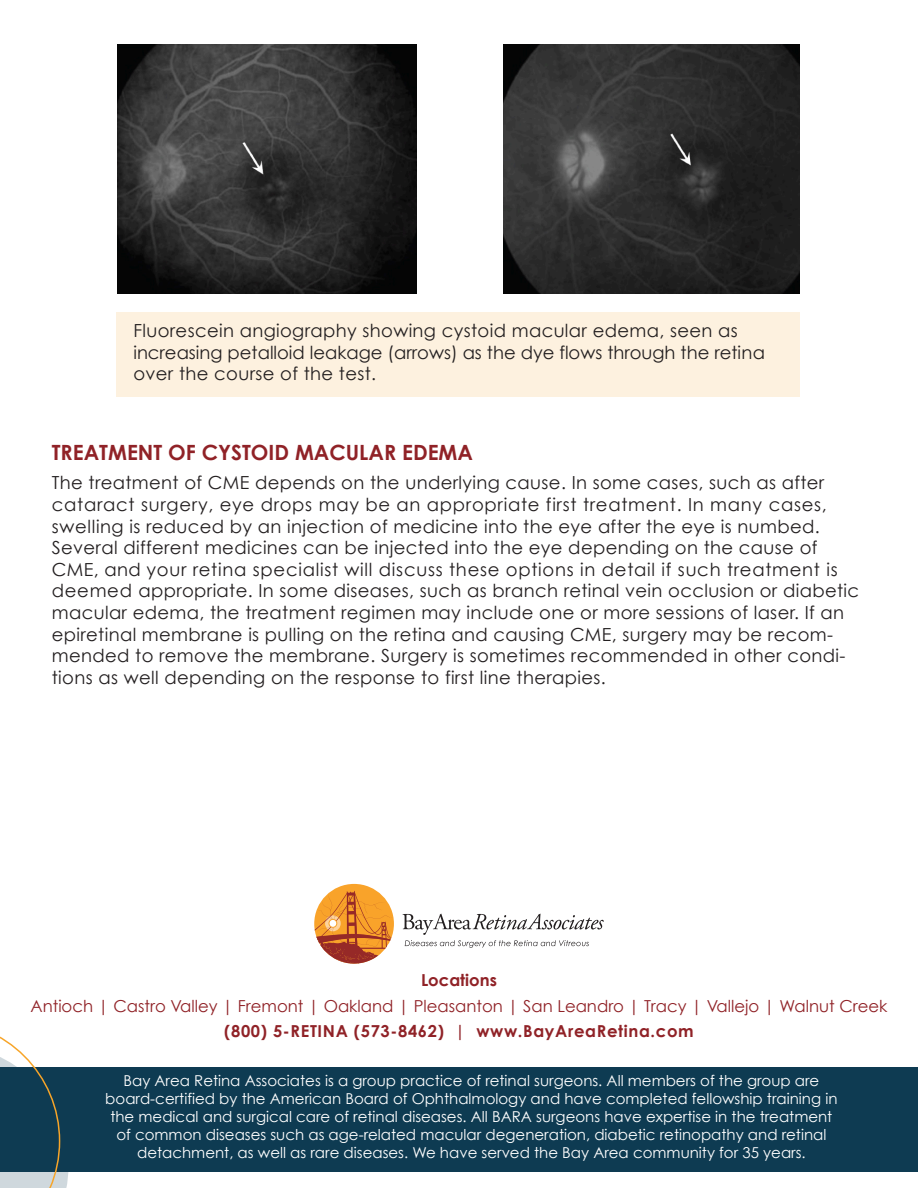
<style>
.page{position:relative;width:918px;height:1188px;background:#fff}
.page>*{position:absolute;margin:0;border:0;box-sizing:border-box;transform-origin:0 0}
.t1{font:700 21px "Century Gothic";color:#902227}
.t2{font:18px/21.6px "Century Gothic";letter-spacing:.02em;color:#231f20}
.t3{font:18px/21.6px "Century Gothic";color:#231f20}
.t4{font:16.5px "Century Gothic";color:#902227}
.t5{font:700 16.5px "Century Gothic";letter-spacing:.04em;color:#902227}
.t6{font:700 16.5px "Century Gothic";color:#902227}
.t7{font:15px/18px "Century Gothic";color:#fff;text-align:center}
</style>
<div class="page">
<div style="left:0;top:1067px;width:918px;height:105px;background:#0e3b52"></div>
<svg style="left:0;top:1036px;width:69px;height:152px"></svg>
<img style="left:117px;top:45px;width:299px;height:249px">
<img style="left:503px;top:45px;width:296px;height:249px">
<div style="left:117px;top:312px;width:683px;height:85px;background:#fdf1df"></div>
<div style="left:314px;top:884px;width:80px;height:80px;background:#f9a32a;border-radius:50%"></div>
<svg style="left:403px;top:914px;width:201px;height:34px"></svg>
<svg style="left:315px;top:891px;width:78px;height:73px"></svg>
<p class="t2" style="left:133px;top:320px;width:606px">Fluorescein angiography showing cystoid macular edema, seen as</p>
<p class="t3" style="left:133px;top:341px;width:633px">increasing petalloid leakage (arrows) as the dye flows through the retina over the course of the test.</p>
<p class="t1" style="left:52px;top:439px;width:423px">TREATMENT OF CYSTOID MACULAR EDEMA</p>
<p class="t2" style="left:52px;top:472px;width:809px">The treatment of CME depends on the underlying cause. In some cases, such as after cataract surgery, eye drops may be an appropriate first treatment. In many cases, swelling is reduced by an injection of medicine into the eye after the eye is numbed.<br>Several different medicines can be injected into the eye depending on the cause of CME, and your retina specialist will discuss these options in detail if such treatment is deemed appropriate. In some diseases, such as branch retinal vein occlusion or diabetic macular edema, the treatment regimen may include one or more sessions of laser. If an epiretinal membrane is pulling on the retina and causing CME, surgery may be recom&shy;mended to remove the membrane. Surgery is sometimes recommended in other condi&shy;tions as well depending on the response to first line therapies.</p>
<p class="t6" style="left:421px;top:970px;width:77px">Locations</p>
<p class="t4" style="left:30px;top:996px;width:859px">Antioch | Castro Valley | Fremont | Oakland | Pleasanton | San Leandro | Tracy | Vallejo | Walnut Creek</p>
<p class="t5" style="left:224px;top:1021px;width:471px">(800) 5-RETINA (573-8462) | www.BayAreaRetina.com</p>
<p class="t7" style="left:105px;top:1072px;width:734px">Bay Area Retina Associates is a group practice of retinal surgeons. All members of the group are board-certified by the American Board of Ophthalmology and have completed fellowship training in the medical and surgical care of retinal diseases. All BARA surgeons have expertise in the treatment of common diseases such as age-related macular degeneration, diabetic retinopathy and retinal detachment, as well as rare diseases. We have served the Bay Area community for 35 years.</p>
</div>
